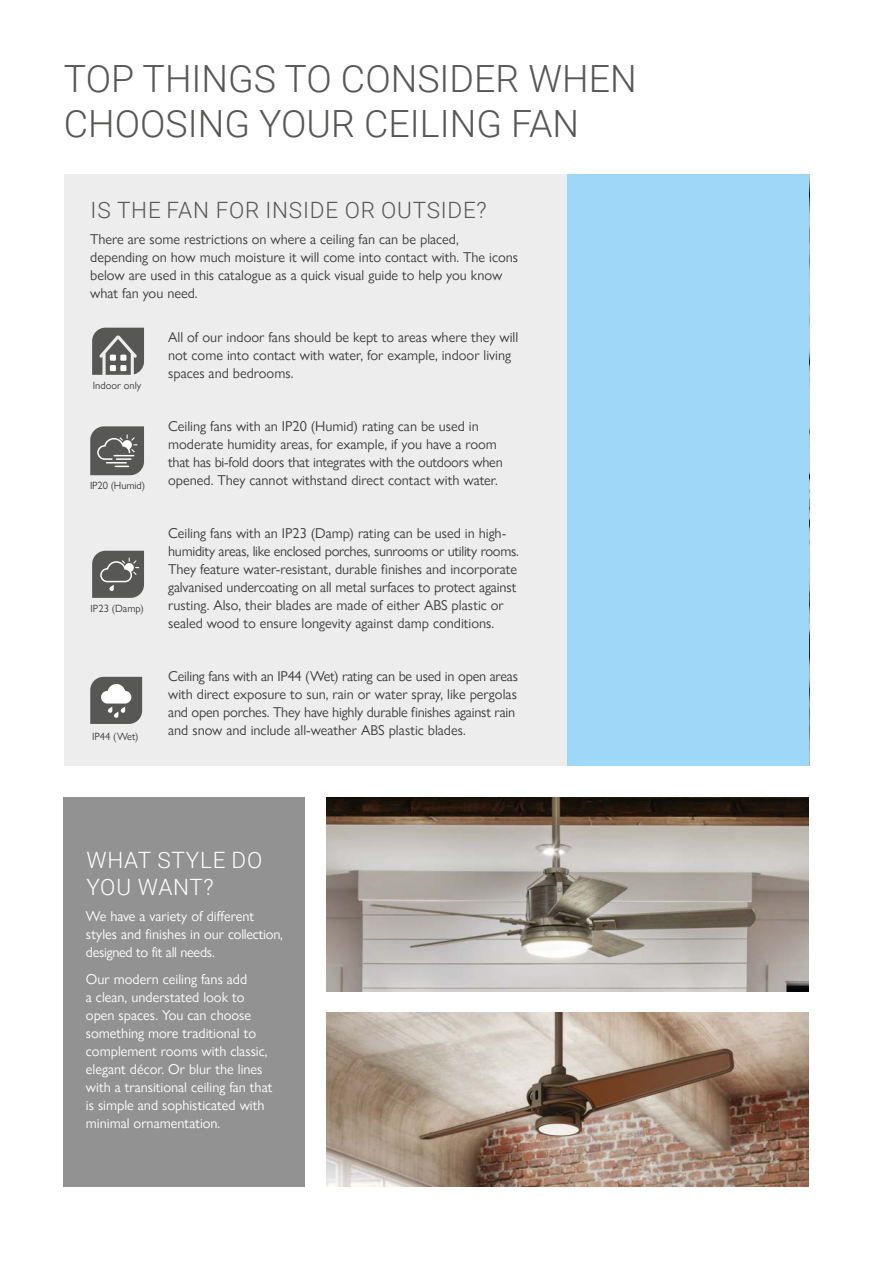
<style>
.page{position:relative;width:894px;height:1263px;background:#fff}
.page>*{position:absolute;margin:0;border:0;box-sizing:border-box;transform-origin:0 0}
.t1{font:300 37.5px/45px "Roboto";color:#575756}
.t2{font:300 22.5px "Roboto";letter-spacing:.035em;color:#575756}
.t3{font:300 22.5px/27px "Roboto";letter-spacing:.035em;color:#fff}
.t4{font:14.25px/18px "Gill Sans Nova";color:#3c3c3b}
.t5{font:14.25px/18px "Gill Sans Nova";color:#fff}
.t6{font:10.5px "Gill Sans Nova";color:#3c3c3b}
</style>
<div class="page">
<div style="left:64px;top:797px;width:241px;height:389px;background:#929292"></div>
<div style="left:64px;top:174px;width:524px;height:591px;background:#ededed"></div>
<svg style="left:90px;top:677px;width:52px;height:47px;background:#7e7e7d"></svg>
<svg style="left:92px;top:328px;width:52px;height:47px;background:#777"></svg>
<div style="left:567px;top:174px;width:242px;height:591px;background:#9ed8f8"></div>
<img style="left:326px;top:1013px;width:482px;height:173px">
<img style="left:326px;top:797px;width:482px;height:195px">
<svg style="left:90px;top:426px;width:54px;height:49px;background:#6e6e6d"></svg>
<svg style="left:92px;top:551px;width:52px;height:47px;background:#6a6a69"></svg>
<h1 class="t1" style="left:64px;top:60px;width:574px">TOP THINGS TO CONSIDER WHEN<br>CHOOSING YOUR CEILING FAN</h1>
<h2 class="t2" style="left:91px;top:201px;width:397px">IS THE FAN FOR INSIDE OR OUTSIDE?</h2>
<p class="t4" style="left:90px;top:232px;width:429px">There are some restrictions on where a ceiling fan can be placed, depending on how much moisture it will come into contact with. The icons below are used in this catalogue as a quick visual guide to help you know what fan you need.</p>
<p class="t6" style="left:93px;top:381px;width:50px">Indoor only</p>
<p class="t6" style="left:90px;top:482px;width:56px">IP20 (Humid)</p>
<p class="t6" style="left:90px;top:604px;width:55px">IP23 (Damp)</p>
<p class="t6" style="left:92px;top:732px;width:48px">IP44 (Wet)</p>
<p class="t4" style="left:168px;top:330px;width:351px">All of our indoor fans should be kept to areas where they will not come into contact with water, for example, indoor living spaces and bedrooms.</p>
<p class="t4" style="left:168px;top:419px;width:336px">Ceiling fans with an IP20 (Humid) rating can be used in moderate humidity areas, for example, if you have a room that has bi-fold doors that integrates with the outdoors when opened. They cannot withstand direct contact with water.</p>
<p class="t4" style="left:168px;top:526px;width:352px">Ceiling fans with an IP23 (Damp) rating can be used in high&shy;humidity areas, like enclosed porches, sunrooms or utility rooms.<br>They feature water-resistant, durable finishes and incorporate galvanised undercoating on all metal surfaces to protect against rusting. Also, their blades are made of either ABS plastic or sealed wood to ensure longevity against damp conditions.</p>
<p class="t4" style="left:168px;top:669px;width:351px">Ceiling fans with an IP44 (Wet) rating can be used in open areas with direct exposure to sun, rain or water spray, like pergolas and open porches. They have highly durable finishes against rain and snow and include all-weather ABS plastic blades.</p>
<h2 class="t3" style="left:86px;top:849px;width:177px">WHAT STYLE DO<br>YOU WANT?</h2>
<p class="t5" style="left:86px;top:909px;width:198px">We have a variety of different styles and finishes in our collection, designed to fit all needs.</p>
<p class="t5" style="left:86px;top:972px;width:188px">Our modern ceiling fans add<br>a clean, understated look to open spaces. You can choose something more traditional to complement rooms with classic, elegant décor. Or blur the lines with a transitional ceiling fan that is simple and sophisticated with minimal ornamentation.</p>
</div>
